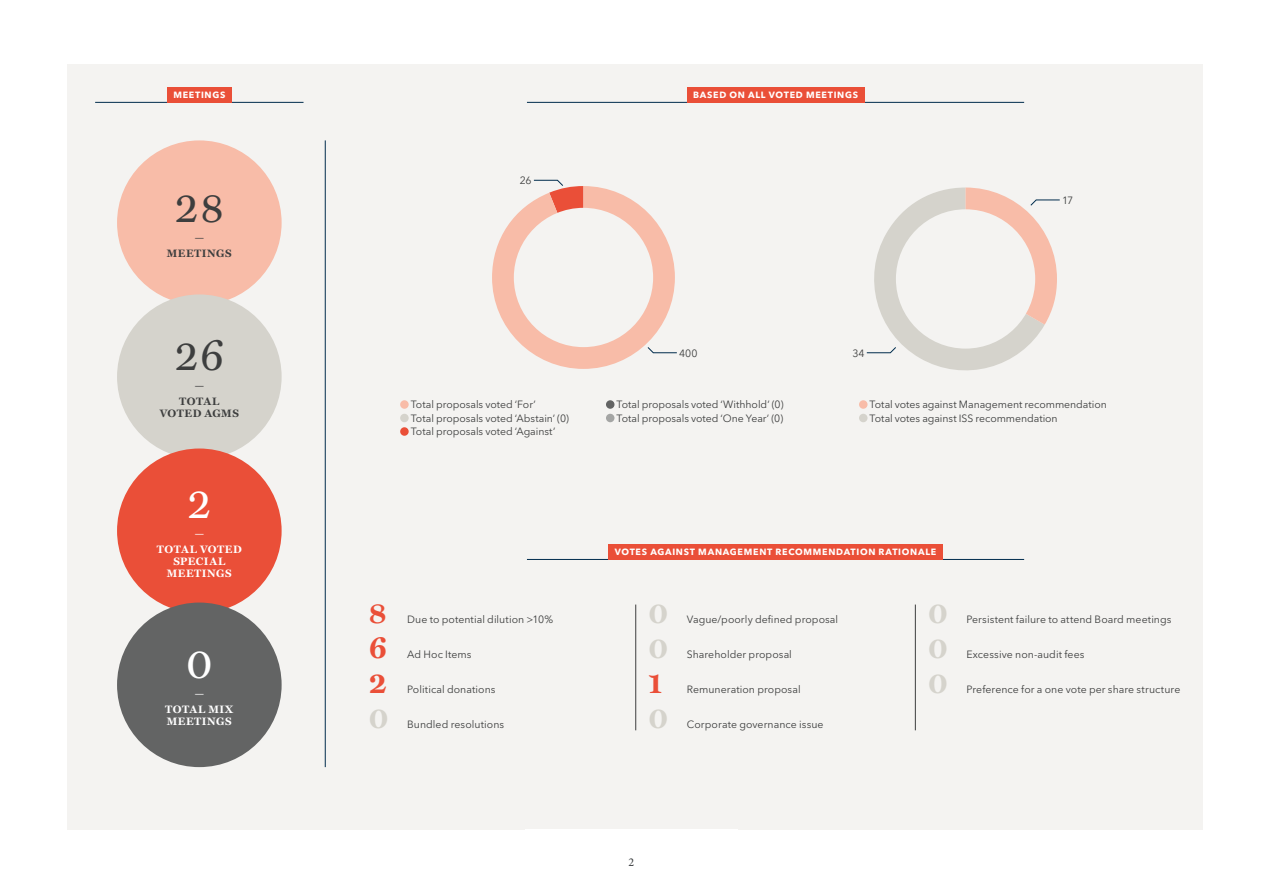
<style>
.page{position:relative;width:1263px;height:893px;background:#fff}
.page>*{position:absolute;margin:0;border:0;box-sizing:border-box;transform-origin:0 0}
.t1{font:43.2px "Miller Text";color:#3d3e3e}
.t2{font:43.2px "Miller Text";color:#fff}
.t3{font:700 30px "Miller Text";color:#d5d3cc}
.t4{font:700 30px "Miller Text";color:#ea4f38}
.t5{font:12px "Minion Pro";color:#36393b}
.t6{font:700 10.8px/12.1px "Miller Text";letter-spacing:.05em;color:#fff;text-align:center}
.t7{font:700 10.8px/12.1px "Miller Text";letter-spacing:.045em;color:#3d3e3e;text-align:center}
.t8{font:700 10.65px "Miller Text";color:#3d3e3e}
.t9{font:700 10.65px "Miller Text";color:#fff}
.t10{font:10.5px/13.5px "Avenir Next LT Pro";color:#3d3e3e}
.t11{font:700 9px "Avenir Next LT Pro";letter-spacing:.08em;color:#fff}
</style>
<div class="page">
<div style="left:68px;top:64px;width:1135px;height:765px;background:#f4f3f1"></div>
<hr style="left:95px;top:102px;width:208px;height:1px;background:#002c4d">
<div style="left:167px;top:87px;width:65px;height:16px;background:#ea4f38"></div>
<hr style="left:527px;top:102px;width:497px;height:1px;background:#002c4d">
<div style="left:687px;top:87px;width:177px;height:16px;background:#ea4f38"></div>
<hr style="left:527px;top:559px;width:497px;height:1px;background:#002c4d">
<div style="left:608px;top:544px;width:335px;height:16px;background:#ea4f38"></div>
<svg style="left:866px;top:188px;width:194px;height:183px"></svg>
<svg style="left:492px;top:180px;width:185px;height:189px"></svg>
<div style="left:859px;top:400px;width:8px;height:9px;background:#f8bca8;border-radius:50%"></div>
<div style="left:859px;top:414px;width:8px;height:8px;background:#d5d3cc;border-radius:50%"></div>
<div style="left:896px;top:209px;width:139px;height:140px;background:#f4f3f1;border-radius:50%"></div>
<div style="left:117px;top:140px;width:165px;height:165px;background:#f8bca8;border-radius:50%"></div>
<div style="left:117px;top:294px;width:165px;height:165px;background:#d5d3cc;border-radius:50%"></div>
<div style="left:117px;top:448px;width:165px;height:165px;background:#ea4f38;border-radius:50%"></div>
<div style="left:117px;top:603px;width:165px;height:164px;background:#636464;border-radius:50%"></div>
<hr style="left:325px;top:140px;width:1px;height:627px;background:#002c4d">
<hr style="left:635px;top:604px;width:1px;height:126px;background:#3d3e3e">
<hr style="left:915px;top:604px;width:1px;height:126px;background:#3d3e3e">
<div style="left:400px;top:400px;width:9px;height:9px;background:#f8bca8;border-radius:50%"></div>
<div style="left:400px;top:414px;width:9px;height:8px;background:#d5d3cc;border-radius:50%"></div>
<div style="left:400px;top:427px;width:9px;height:9px;background:#ea4f38;border-radius:50%"></div>
<div style="left:606px;top:400px;width:8px;height:9px;background:#636464;border-radius:50%"></div>
<div style="left:606px;top:414px;width:8px;height:8px;background:#a4a5a4;border-radius:50%"></div>
<div style="left:514px;top:208px;width:139px;height:139px;background:#f4f3f1;border-radius:50%"></div>
<p class="t11" style="left:173px;top:90px;width:54px">MEETINGS</p>
<p class="t11" style="left:693px;top:90px;width:166px">BASED ON ALL VOTED MEETINGS</p>
<h1 class="t1" style="left:174px;top:182px;width:51px">28</h1>
<p class="t8" style="left:194px;top:231px;width:11px">—</p>
<p class="t7" style="left:167px;top:247px;width:67px">MEETINGS</p>
<h1 class="t1" style="left:174px;top:330px;width:51px">26</h1>
<p class="t8" style="left:194px;top:379px;width:11px">—</p>
<p class="t7" style="left:160px;top:395px;width:81px">TOTAL<br>VOTED AGMS</p>
<h1 class="t2" style="left:187px;top:478px;width:26px">2</h1>
<p class="t9" style="left:194px;top:527px;width:11px">—</p>
<p class="t6" style="left:157px;top:543px;width:87px">TOTAL VOTED<br>SPECIAL<br>MEETINGS</p>
<h1 class="t2" style="left:186px;top:638px;width:28px">0</h1>
<p class="t9" style="left:194px;top:687px;width:11px">—</p>
<p class="t6" style="left:165px;top:703px;width:70px;text-align:left">TOTAL MIX<br>MEETINGS</p>
<p class="t10" style="left:520px;top:174px;width:13px">26</p>
<p class="t10" style="left:679px;top:346px;width:20px">400</p>
<p class="t10" style="left:852px;top:346px;width:14px">34</p>
<p class="t10" style="left:1062px;top:193px;width:13px">17</p>
<p class="t10" style="left:411px;top:398px;width:160px">Total proposals voted ‘For’<br>Total proposals voted ‘Abstain’ (0)<br>Total proposals voted ‘Against’</p>
<p class="t10" style="left:617px;top:398px;width:168px">Total proposals voted ‘Withhold’ (0)<br>Total proposals voted ‘One Year’ (0)</p>
<p class="t10" style="left:870px;top:398px;width:239px">Total votes against Management recommendation<br>Total votes against ISS recommendation</p>
<h2 class="t4" style="left:369px;top:596px;width:19px">8</h2>
<p class="t10" style="left:407px;top:613px;width:147px">Due to potential dilution &gt;10%</p>
<h2 class="t4" style="left:369px;top:630px;width:20px">6</h2>
<p class="t10" style="left:407px;top:647px;width:66px">Ad Hoc Items</p>
<h2 class="t4" style="left:369px;top:665px;width:20px">2</h2>
<p class="t10" style="left:407px;top:682px;width:90px">Political donations</p>
<h2 class="t3" style="left:369px;top:700px;width:21px">0</h2>
<p class="t10" style="left:407px;top:717px;width:98px">Bundled resolutions</p>
<p class="t11" style="left:615px;top:547px;width:323px">VOTES AGAINST MANAGEMENT RECOMMENDATION RATIONALE</p>
<h2 class="t3" style="left:648px;top:596px;width:21px">0</h2>
<p class="t10" style="left:687px;top:613px;width:153px">Vague/poorly defined proposal</p>
<h2 class="t3" style="left:648px;top:630px;width:21px">0</h2>
<p class="t10" style="left:687px;top:647px;width:107px">Shareholder proposal</p>
<h2 class="t4" style="left:648px;top:665px;width:15px">1</h2>
<p class="t10" style="left:687px;top:682px;width:115px">Remuneration proposal</p>
<h2 class="t3" style="left:648px;top:700px;width:21px">0</h2>
<p class="t10" style="left:687px;top:717px;width:138px">Corporate governance issue</p>
<p class="t5" style="left:629px;top:854px;width:7px">2</p>
<h2 class="t3" style="left:928px;top:596px;width:21px">0</h2>
<p class="t10" style="left:966px;top:613px;width:207px">Persistent failure to attend Board meetings</p>
<h2 class="t3" style="left:928px;top:630px;width:21px">0</h2>
<p class="t10" style="left:966px;top:647px;width:120px">Excessive non-audit fees</p>
<h2 class="t3" style="left:928px;top:665px;width:21px">0</h2>
<p class="t10" style="left:966px;top:682px;width:215px">Preference for a one vote per share structure</p>
</div>
